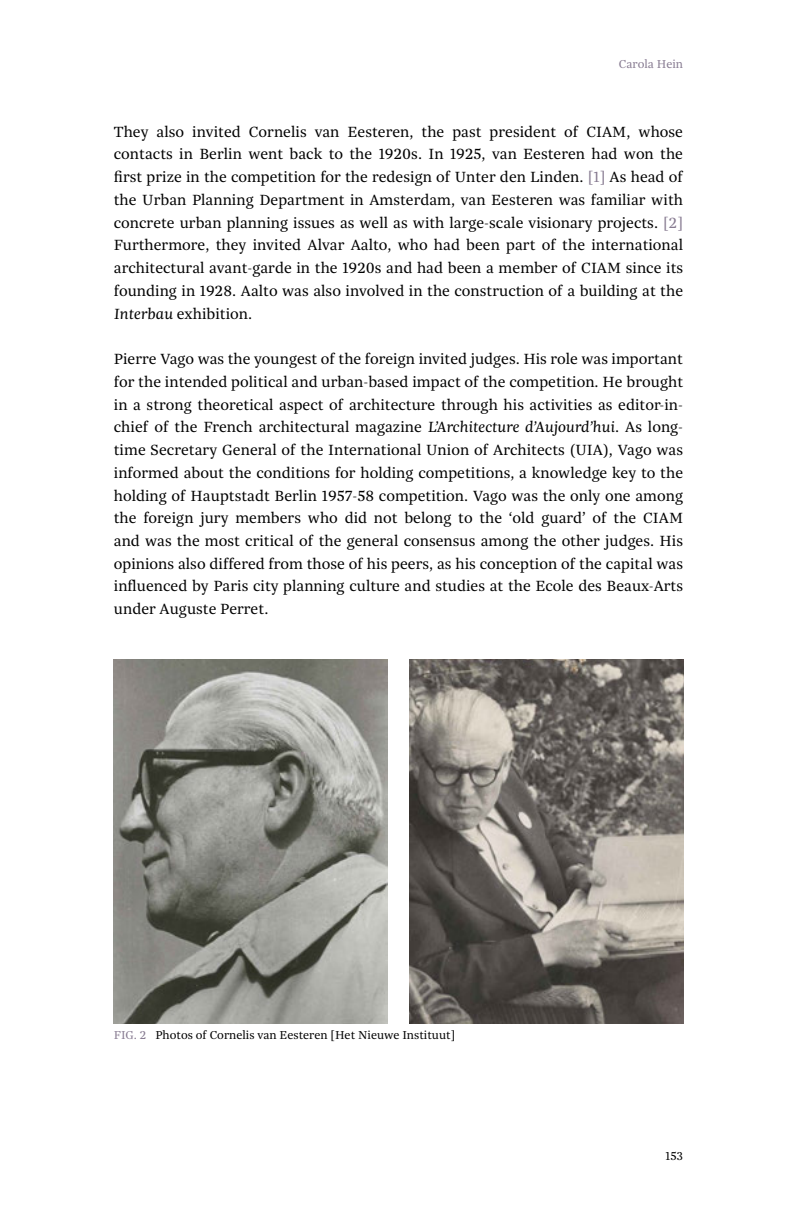
<style>
.page{position:relative;width:797px;height:1206px;background:#fff}
.page>*{position:absolute;margin:0;border:0;box-sizing:border-box;transform-origin:0 0}
.BODY_Normal{font:300 15.75px/22.8px "Trola Text";color:#000;text-align:justify}
.t1{font:300 12.25px "Trola Text";color:#000}
.t2{font:300 12.25px "Trola Text";color:#877b91}
.s1{color:#877b91}
.s2{font-style:italic}
</style>
<div class="page">
<img style="left:114px;top:660px;width:273px;height:364px">
<img style="left:410px;top:660px;width:272px;height:364px">
<p class="t2" style="left:618px;top:57px;width:66px">Carola Hein</p>
<p class="BODY_Normal" style="left:114px;top:120px;width:570px">They also invited Cornelis van Eesteren, the past president of CIAM, whose contacts in Berlin went back to the 1920s. In 1925, van Eesteren had won the first prize in the competition for the redesign of Unter den Linden. <span class="s1">[1]</span> As head of the Urban Planning Department in Amsterdam, van Eesteren was familiar with concrete urban planning issues as well as with large-scale visionary projects. <span class="s1">[2] </span>Furthermore, they invited Alvar Aalto, who had been part of the international architectural avant-garde in the 1920s and had been a member of CIAM since its founding in 1928. Aalto was also involved in the construction of a building at the <span class="s2">Interbau</span> exhibition.</p>
<p class="BODY_Normal" style="left:114px;top:347px;width:570px">Pierre Vago was the youngest of the foreign invited judges. His role was important for the intended political and urban-based impact of the competition. He brought in a strong theoretical aspect of architecture through his activities as editor-in&shy;chief of the French architectural magazine <span class="s2">L’Architecture d’Aujourd’hui</span>. As long&shy;time Secretary General of the International Union of Architects (UIA), Vago was informed about the conditions for holding competitions, a knowledge key to the holding of Hauptstadt Berlin 1957-58 competition. Vago was the only one among the foreign jury members who did not belong to the ‘old guard’ of the CIAM and was the most critical of the general consensus among the other judges. His opinions also differed from those of his peers, as his conception of the capital was influenced by Paris city planning culture and studies at the Ecole des Beaux-Arts under Auguste Perret.</p>
<p class="t1" style="left:114px;top:1028px;width:343px"><span class="s1">FIG. 2</span> Photos of Cornelis van Eesteren [Het Nieuwe Instituut]</p>
<p class="t1" style="left:665px;top:1149px;width:19px">153</p>
</div>
